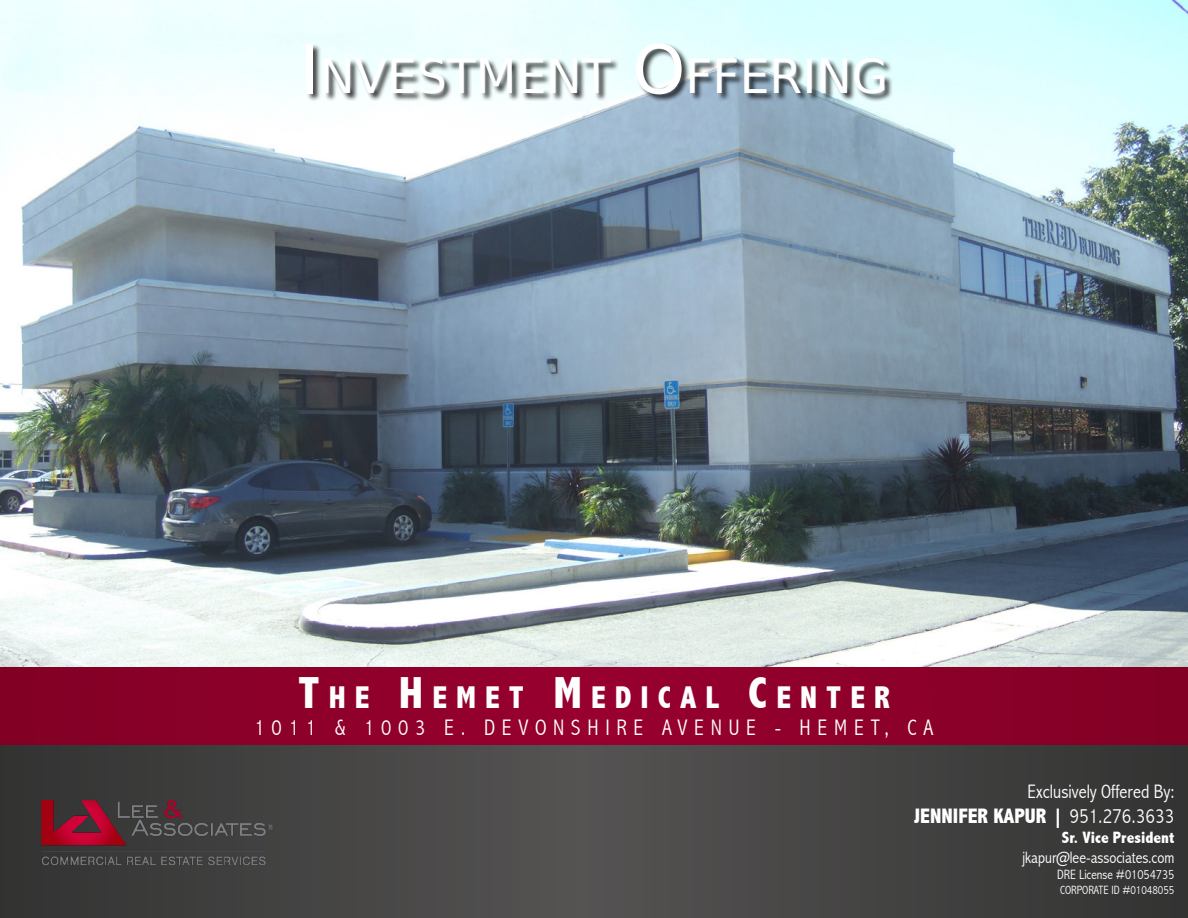
<style>
.page{position:relative;width:1188px;height:918px;background:#fff}
.page>*{position:absolute;margin:0;border:0;box-sizing:border-box;transform-origin:0 0}
.t1{font:47.25px "BB Alpha Sans";color:#fff}
.t2{font:800 condensed 31.5px "Abadi";letter-spacing:.285em;color:#fff}
.t3{font:300 condensed 22.5px "Abadi";letter-spacing:.3em;color:#fff}
.t4{font:800 condensed 21px "Abadi";color:#fff}
.t5{font:300 condensed 19.5px "Abadi";color:#fff}
.t6{font:300 condensed 16.5px "Abadi";color:#fff}
.t7{font:800 condensed 16.5px "Abadi";color:#fff}
.t8{font:300 condensed 13.5px "Abadi";color:#fff}
.t9{font:300 condensed 12px "Abadi";color:#fff}
.s1{font-size:67.5px}
.s2{font-size:45px}
.s3{font-weight:300}
</style>
<div class="page">
<img style="left:0;top:0;width:1188px;height:667px">
<svg style="left:0;top:745px;width:1188px;height:173px;background:#444343"></svg>
<div style="left:306px;top:43px;width:587px;height:60px;background:#000;opacity:.75"></div>
<div style="left:0;top:667px;width:1188px;height:78px;background:#8d002a"></div>
<img style="left:28px;top:793px;width:255px;height:77px">
<h1 class="t1" style="left:300px;top:44px;width:590px"><span class="s1">I</span>NVESTMENT <span class="s1">O</span>FFERI NG</h1>
<h2 class="t2" style="left:298px;top:679px;width:593px"><span class="s2">T</span>HE <span class="s2">H</span> EMET <span class="s2">M</span> EDICAL <span class="s2">C</span>ENTER</h2>
<p class="t3" style="left:255px;top:715px;width:680px">1011 &amp; 1003 e. devonshire avenue - hemet, CA</p>
<p class="t5" style="left:1028px;top:780px;width:148px">Exclusively Offered By:</p>
<p class="t4" style="left:914px;top:804px;width:262px">JENNIFER KAPUR | <span class="s3">951.276.3633</span></p>
<p class="t7" style="left:1062px;top:828px;width:114px">Sr. Vice President</p>
<p class="t6" style="left:1022px;top:848px;width:154px">jkapur@lee-associates.com</p>
<p class="t8" style="left:1057px;top:867px;width:119px">DRE License #01054735</p>
<p class="t9" style="left:1060px;top:883px;width:116px">Corporate ID #01048055</p>
</div>
